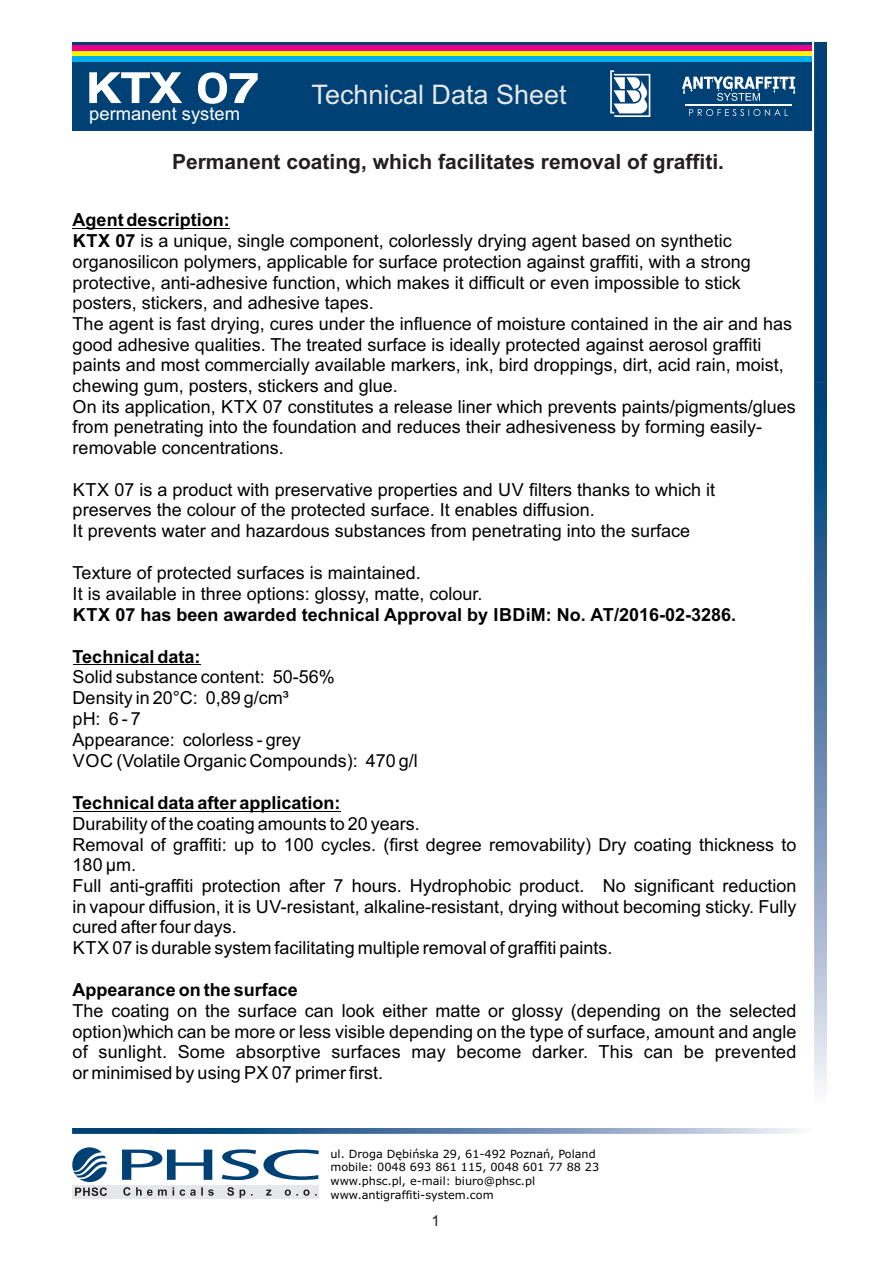
<style>
.page{position:relative;width:893px;height:1263px;background:#fff}
.page>*{position:absolute;margin:0;border:0;box-sizing:border-box;transform-origin:0 0}
.t1{font:27px "Arial";color:#e6e7e9}
.t2{font:700 21px "Arial";color:#231f20}
.t3{font:18.3px "Arial";color:#fff}
.t4{font:18px/20.7px "Arial";color:#000}
.t5{font:700 18px "Arial";color:#000}
.t6{font:15px "Arial";color:#231f20}
.t7{font:11.25px/13.6px "Verdana";color:#000}
.s1{font-weight:700}
</style>
<div class="page">
<hr style="left:73px;top:228px;width:151px;height:1px;background:#000">
<hr style="left:73px;top:664px;width:127px;height:1px;background:#000">
<hr style="left:73px;top:811px;width:267px;height:1px;background:#000">
<img style="left:814px;top:43px;width:13px;height:1047px">
<img style="left:72px;top:1128px;width:728px;height:6px">
<div style="left:72px;top:43px;width:740px;height:88px;background:#004175"></div>
<div style="left:72px;top:46px;width:740px;height:5px;background:#ed028c"></div>
<div style="left:72px;top:51px;width:740px;height:5px;background:#fff101"></div>
<div style="left:72px;top:56px;width:740px;height:5px;background:#00aeef"></div>
<svg style="left:89px;top:72px;width:169px;height:32px"></svg>
<svg style="left:610px;top:70px;width:40px;height:47px"></svg>
<svg style="left:689px;top:109px;width:99px;height:7px"></svg>
<hr style="left:685px;top:104px;width:107px;height:2px;background:#fff">
<svg style="left:682px;top:76px;width:113px;height:25px"></svg>
<svg style="left:122px;top:1149px;width:197px;height:31px"></svg>
<div style="left:72px;top:1185px;width:247px;height:13px;background:#e6e7e9"></div>
<svg style="left:123px;top:1187px;width:194px;height:11px"></svg>
<svg style="left:72px;top:1147px;width:35px;height:49px"></svg>
<p class="t3" style="left:89px;top:107px;width:152px">permanent system</p>
<h1 class="t1" style="left:312px;top:85px;width:257px">Technical Data Sheet</h1>
<p class="t2" style="left:172px;top:154px;width:553px">Permanent coating, which facilitates removal of graffiti.</p>
<p class="t4" style="left:73px;top:211px;width:725px"><span class="s1">Agent description:<br>KTX 07</span> is a unique, single component, colorlessly drying agent based on synthetic organosilicon polymers, applicable for surface protection against graffiti, with a strong protective, anti-adhesive function, which makes it difficult or even impossible to stick posters, stickers, and adhesive tapes.<br>The agent is fast drying, cures under the influence of moisture contained in the air and has good adhesive qualities. The treated surface is ideally protected against aerosol graffiti paints and most commercially available markers, ink, bird droppings, dirt, acid rain, moist, chewing gum, posters, stickers and glue.<br>On its application, KTX 07 constitutes a release liner which prevents paints/pigments/glues from penetrating into the foundation and reduces their adhesiveness by forming easily&shy;removable concentrations.</p>
<p class="t4" style="left:73px;top:480px;width:644px">KTX 07 is a product with preservative properties and UV filters thanks to which it preserves the colour of the protected surface. It enables diffusion.<br>It prevents water and hazardous substances from penetrating into the surface</p>
<p class="t4" style="left:73px;top:564px;width:411px">Texture of protected surfaces is maintained.<br>It is available in three options: glossy, matte, colour.</p>
<p class="t5" style="left:73px;top:608px;width:665px">KTX 07 has been awarded technical Approval by IBDiM: No. AT/2016-02-3286.</p>
<p class="t5" style="left:73px;top:649px;width:129px">Technical data:</p>
<p class="t4" style="left:73px;top:668px;width:347px">Solid substance content: 50-56%<br>Density in 20°C: 0,89 g/cm³<br>pH: 6 - 7<br>Appearance: colorless - grey<br>VOC (Volatile Organic Compounds): 470 g/l</p>
<p class="t5" style="left:73px;top:796px;width:269px">Technical data after application:</p>
<p class="t4" style="left:73px;top:815px;width:725px">Durability of the coating amounts to 20 years.<br>Removal of graffiti: up to 100 cycles. (first degree removability) Dry coating thickness to 180 µm.<br>Full anti-graffiti protection after 7 hours. Hydrophobic product. No significant reduction in vapour diffusion, it is UV-resistant, alkaline-resistant, drying without becoming sticky. Fully cured after four days.<br>KTX 07 is durable system facilitating multiple removal of graffiti paints.</p>
<p class="t5" style="left:73px;top:983px;width:227px">Appearance on the surface</p>
<p class="t4" style="left:73px;top:1002px;width:725px;text-align:justify">The coating on the surface can look either matte or glossy (depending on the selected option)which can be more or less visible depending on the type of surface, amount and angle of sunlight. Some absorptive surfaces may become darker. This can be prevented or minimised by using PX 07 primer first.</p>
<p class="t7" style="left:330px;top:1148px;width:270px">ul. Droga Dębińska 29, 61-492 Poznań, Poland mobile: 0048 693 861 115, 0048 601 77 88 23 www.phsc.pl, e-mail: biuro@phsc.pl www.antigraffiti-system.com</p>
<p class="t6" style="left:432px;top:1215px;width:10px">1</p>
</div>
